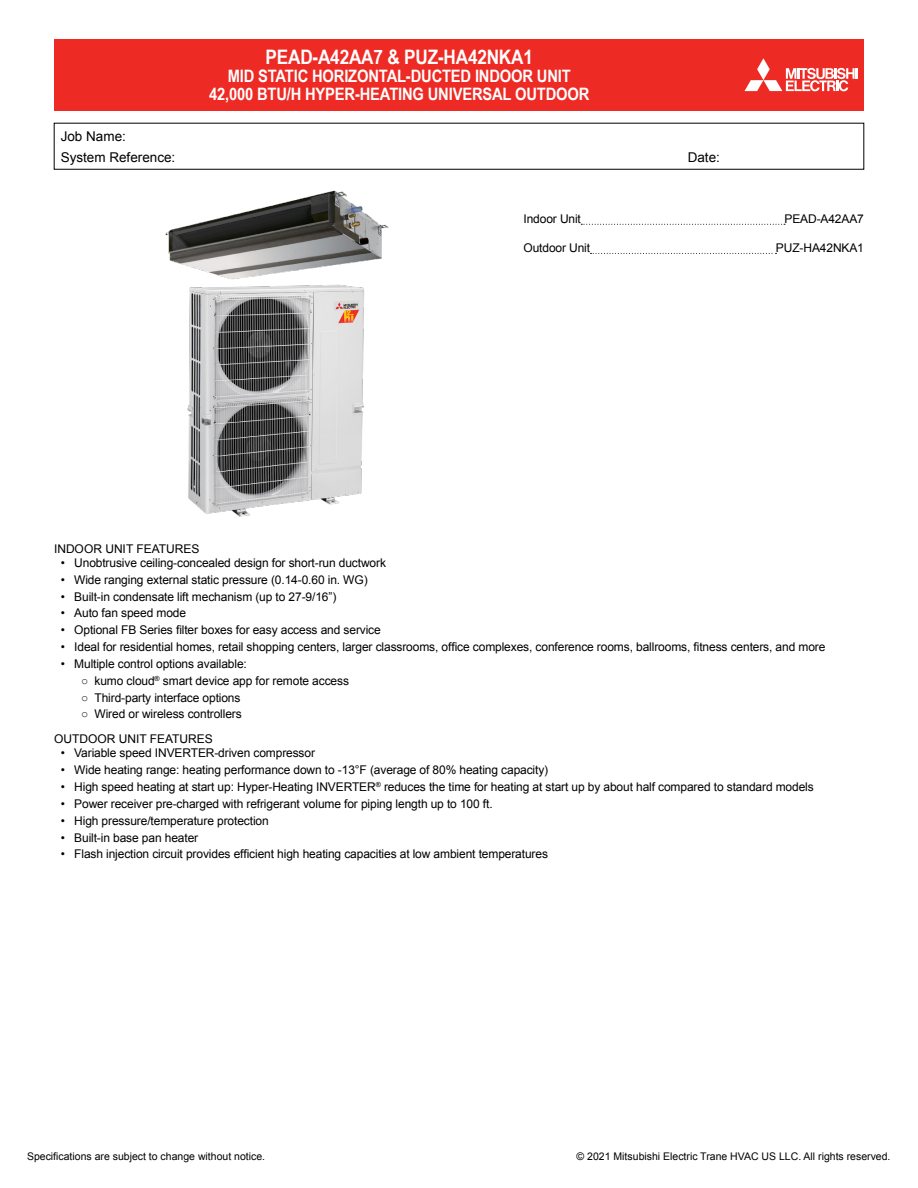
<style>
.page{position:relative;width:918px;height:1188px;background:#fff}
.page>*{position:absolute;margin:0;border:0;box-sizing:border-box;transform-origin:0 0}
.t1{font:700 19.95px "Arial Narrow";letter-spacing:-.01em;color:#fff;scale:1.05 1}
.t2{font:700 17.1px/18px "Arial Narrow";letter-spacing:-.01em;color:#fff;text-align:center;scale:1.05 1}
.t3{font:13.5px/21px "Arial";color:#000}
.t4{font:12px/24.6px "Arial";letter-spacing:-.01em;color:#000}
.t5{font:10.5px "Arial";color:#000}
</style>
<div class="page">
<svg style="left:581px;top:224px;width:204px;height:1px"></svg>
<svg style="left:591px;top:253px;width:186px;height:1px"></svg>
<img style="left:165px;top:190px;width:224px;height:327px">
<div style="left:54px;top:39px;width:810px;height:72px;background:#ee2a24"></div>
<svg style="left:745px;top:58px;width:113px;height:33px"></svg>
<p class="t3" style="left:61px;top:126px;width:116px">Job Name:<br>System Reference:</p>
<h1 class="t1" style="left:266px;top:42px;width:256px">PEAD-A42AA7 &amp; PUZ-HA42NKA1</h1>
<h2 class="t2" style="left:209px;top:67px;width:364px">MID STATIC HORIZONTAL-DUCTED INDOOR UNIT<br>42,000 BTU/H HYPER-HEATING UNIVERSAL OUTDOOR</h2>
<p class="t3" style="left:688px;top:147px;width:34px">Date:</p>
<p class="t4" style="left:524px;top:207px;width:59px">Indoor Unit</p>
<p class="t4" style="left:784px;top:207px;width:81px">PEAD-A42AA7</p>
<p class="t4" style="left:524px;top:236px;width:68px">Outdoor Unit</p>
<p class="t4" style="left:776px;top:236px;width:90px">PUZ-HA42NKA1</p>
<p class="t4" style="left:54px;top:536px;width:147px">INDOOR UNIT FEATURES</p>
<p class="t4" style="left:61px;top:551px;width:327px">• Unobtrusive ceiling-concealed design for short-run ductwork</p>
<p class="t4" style="left:61px;top:567px;width:309px">• Wide ranging external static pressure (0.14-0.60 in. WG)</p>
<p class="t4" style="left:61px;top:584px;width:277px">• Built-in condensate lift mechanism (up to 27-9/16”)</p>
<p class="t4" style="left:61px;top:601px;width:127px">• Auto fan speed mode</p>
<p class="t4" style="left:61px;top:618px;width:322px">• Optional FB Series filter boxes for easy access and service</p>
<p class="t4" style="left:61px;top:635px;width:766px">• Ideal for residential homes, retail shopping centers, larger classrooms, office complexes, conference rooms, ballrooms, fitness centers, and more</p>
<p class="t4" style="left:61px;top:652px;width:188px">• Multiple control options available:</p>
<p class="t4" style="left:81px;top:668px;width:270px">○ kumo cloud<sup>®</sup> smart device app for remote access</p>
<p class="t4" style="left:81px;top:685px;width:161px">○ Third-party interface options</p>
<p class="t4" style="left:54px;top:702px;width:189px;text-indent:27px">○ Wired or wireless controllers<br>OUTDOOR UNIT FEATURES</p>
<p class="t4" style="left:61px;top:741px;width:256px">• Variable speed INVERTER-driven compressor</p>
<p class="t4" style="left:61px;top:758px;width:489px">• Wide heating range: heating performance down to -13°F (average of 80% heating capacity)</p>
<p class="t4" style="left:61px;top:775px;width:755px">• High speed heating at start up: Hyper-Heating INVERTER<sup>®</sup> reduces the time for heating at start up by about half compared to standard models</p>
<p class="t4" style="left:61px;top:792px;width:433px">• Power receiver pre-charged with refrigerant volume for piping length up to 100 ft.</p>
<p class="t4" style="left:61px;top:808px;width:210px">• High pressure/temperature protection</p>
<p class="t4" style="left:61px;top:825px;width:139px">• Built-in base pan heater</p>
<p class="t4" style="left:61px;top:842px;width:489px">• Flash injection circuit provides efficient high heating capacities at low ambient temperatures</p>
<p class="t5" style="left:27px;top:1149px;width:240px">Specifications are subject to change without notice.</p>
<p class="t5" style="left:577px;top:1149px;width:315px">© 2021 Mitsubishi Electric Trane HVAC US LLC. All rights reserved.</p>
</div>
